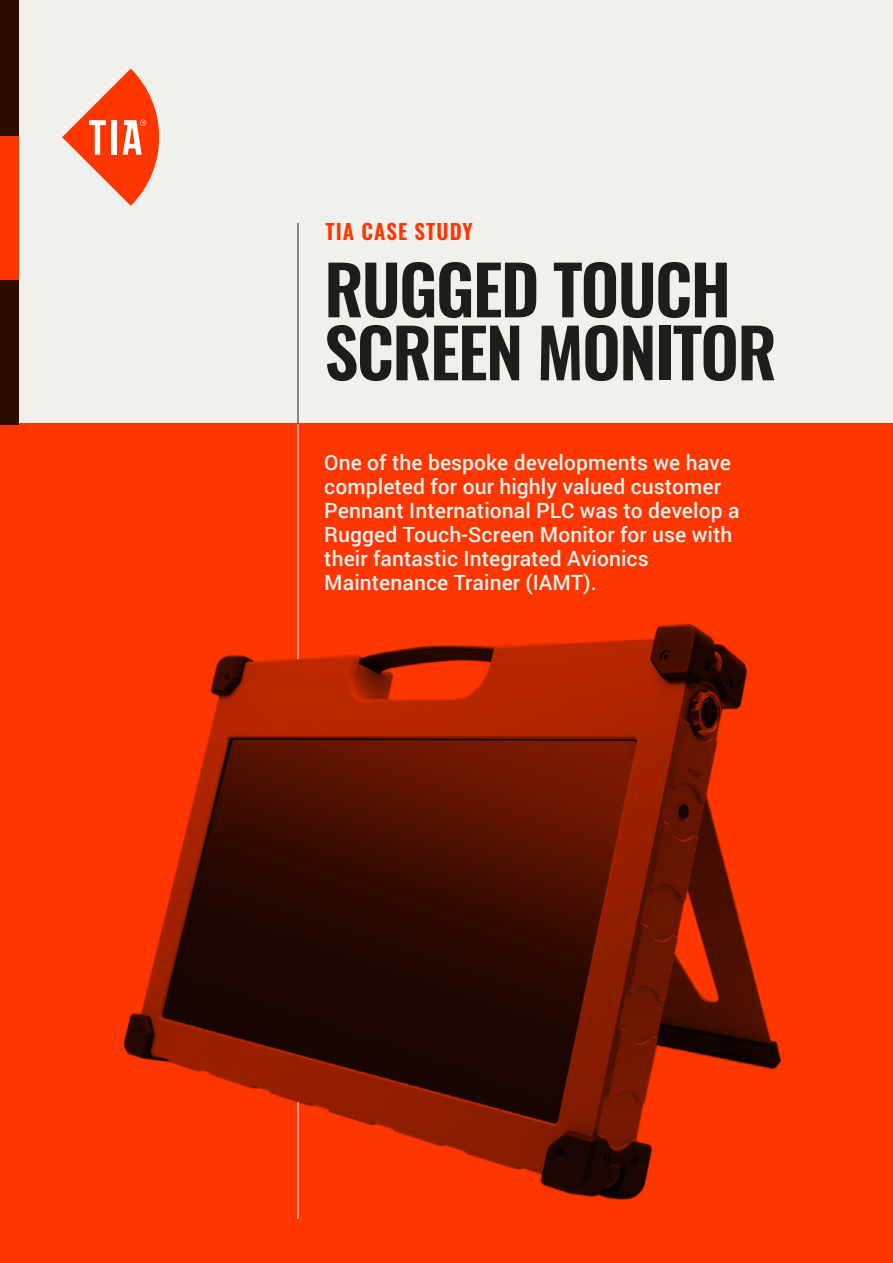
<style>
.page{position:relative;width:893px;height:1263px;background:#f0f1ed}
.page>*{position:absolute;margin:0;border:0;box-sizing:border-box;transform-origin:0 0}
.t1{font:600 67.5px/63px "Oswald";letter-spacing:-.025em;color:#1d1d1b}
.t2{font:500 21px/24px "Roboto";letter-spacing:.005em;color:#f0f1ed}
.t3{font:600 21px "Oswald";letter-spacing:.05em;color:#ff3600}
</style>
<div class="page">
<div style="left:0;top:424px;width:893px;height:839px;background:#ff3600"></div>
<svg style="left:62px;top:69px;width:98px;height:137px"></svg>
<hr style="left:298px;top:424px;width:1px;height:235px;background:#fff">
<hr style="left:298px;top:223px;width:1px;height:201px;background:#1d1d1b">
<img style="left:123px;top:608px;width:659px;height:611px">
<div style="left:0;top:0;width:19px;height:136px;background:#2c0e00"></div>
<div style="left:0;top:136px;width:19px;height:145px;background:#ff3600"></div>
<div style="left:0;top:280px;width:19px;height:144px;background:#2c0e00"></div>
<p class="t3" style="left:325px;top:220px;width:149px">TIA CASE STUDY</p>
<h1 class="t1" style="left:324px;top:263px;width:454px">RUGGED TOUCH<br>SCREEN MONITOR</h1>
<p class="t2" style="left:324px;top:449px;width:417px">One of the bespoke developments we have completed for our highly valued customer Pennant International PLC was to develop a Rugged Touch-Screen Monitor for use with their fantastic Integrated Avionics Maintenance Trainer (IAMT).</p>
</div>
